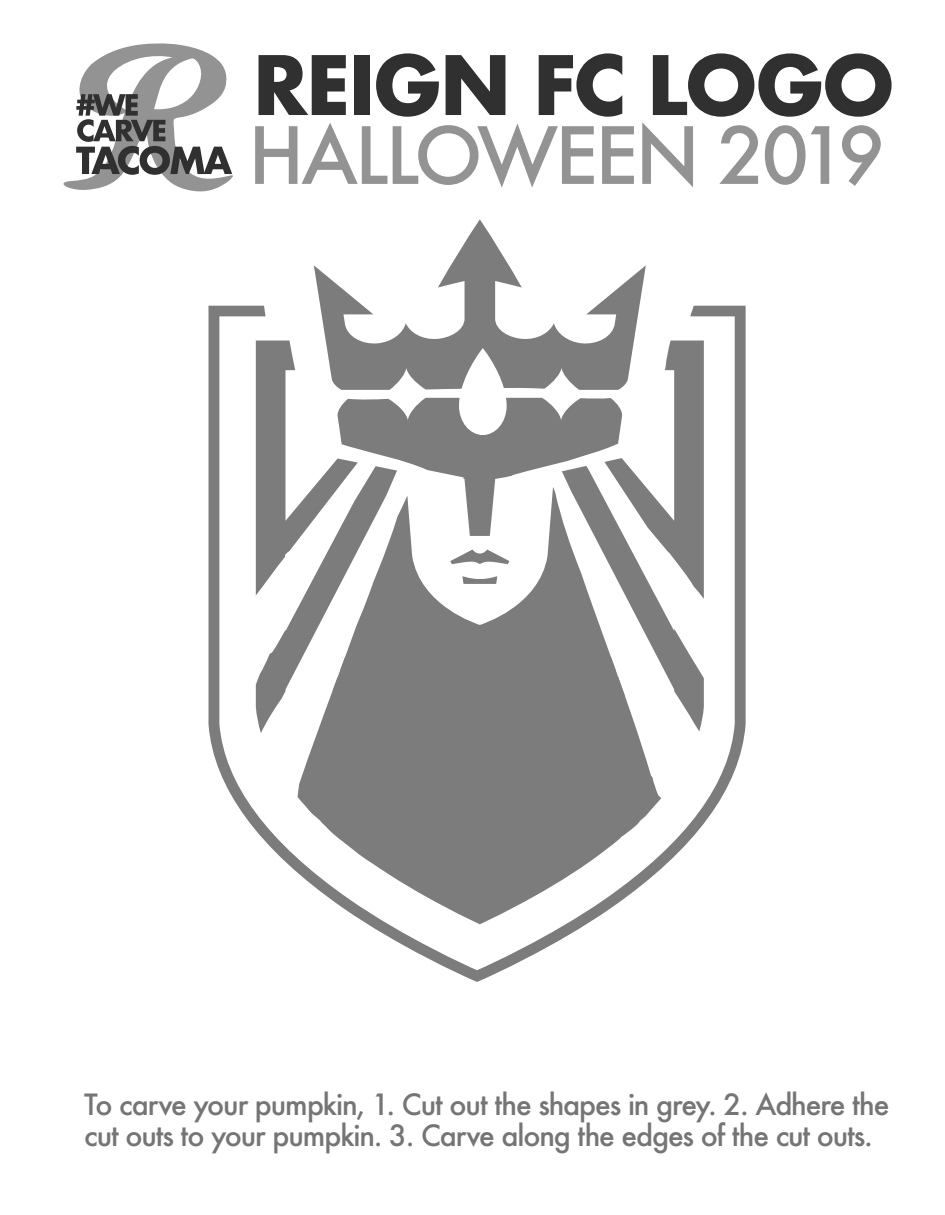
<style>
.page{position:relative;width:945px;height:1215px;background:#fff}
.page>*{position:absolute;margin:0;border:0;box-sizing:border-box;transform-origin:0 0}
.t1{font:700 79.5px "Futura";letter-spacing:-.04em;color:#303030}
.t2{font:500 76.5px "Futura";letter-spacing:-.04em;color:#939393}
.t3{font:500 28.5px/31.5px "Futura";letter-spacing:-.04em;color:#757575}
</style>
<div class="page">
<svg style="left:208px;top:306px;width:538px;height:676px"></svg>
<svg style="left:314px;top:219px;width:332px;height:122px"></svg>
<svg style="left:256px;top:341px;width:448px;height:583px"></svg>
<svg style="left:302px;top:651px;width:355px;height:230px;background:#8f8f8f"></svg>
<svg style="left:63px;top:43px;width:170px;height:149px"></svg>
<h1 class="t1" style="left:252px;top:32px;width:644px">REIGN FC LOGO</h1>
<h2 class="t2" style="left:248px;top:104px;width:638px">HALLOWEEN 2019</h2>
<p class="t3" style="left:84px;top:1088px;width:807px">To carve your pumpkin, 1. Cut out the shapes in grey. 2. Adhere the cut outs to your pumpkin. 3. Carve along the edges of the cut outs.</p>
</div>
